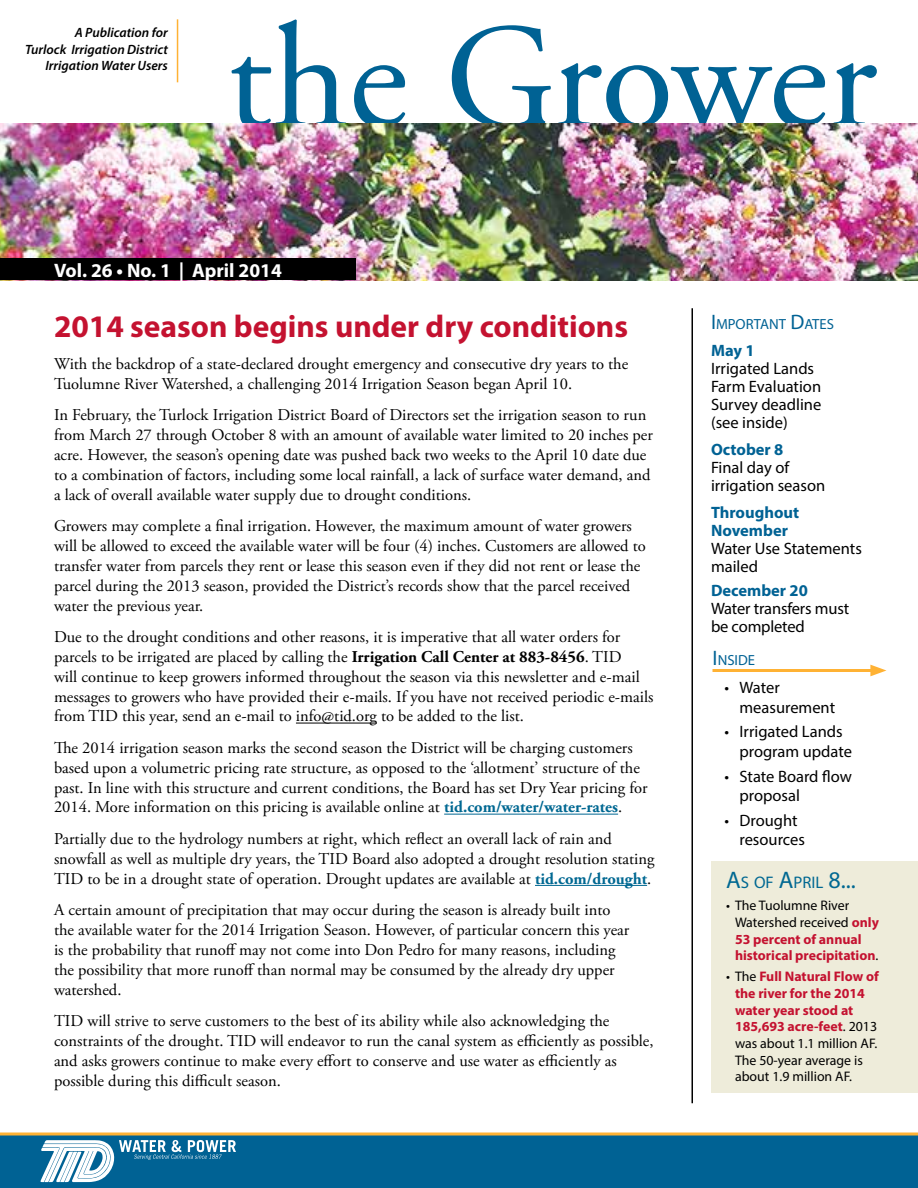
<style>
.page{position:relative;width:918px;height:1188px;background:#fff}
.page>*{position:absolute;margin:0;border:0;box-sizing:border-box;transform-origin:0 0}
.t1{font:148.8px "Adobe Garamond Pro";letter-spacing:-.005em;color:#006294}
.t2{font:700 31.5px "Myriad Pro";color:#c41230}
.t3{font:700 19.5px "Myriad Pro";color:#fff}
.t4{font:16.8px "Myriad Pro";color:#006892}
.t5{font:16.5px/19.8px "Adobe Garamond Pro";color:#000}
.t6{font:16.5px/18px "Myriad Pro";color:#000}
.t7{font:700 16.5px/18px "Myriad Pro";color:#006294}
.t8{font:14.7px "Myriad Pro";color:#006294}
.t9{font:13.8px/16.6px "Myriad Pro";color:#000}
.t10{font:700 13.8px/16.6px "Myriad Pro";color:#c41230}
.t11{font:italic 600 13.5px/16.5px "Myriad Pro";color:#000;text-align:right}
.s1{font-size:21px}
.s2{font-size:24px}
.s3{font-weight:400;color:#000}
.s4{font-weight:700;color:#c41230}
.s5{font-weight:700}
.s6{font-weight:700;color:#006892}
</style>
<div class="page">
<hr style="left:296px;top:723px;width:81px;height:1px;background:#000">
<hr style="left:444px;top:814px;width:174px;height:1px;background:#006892">
<hr style="left:535px;top:885px;width:112px;height:1px;background:#006892">
<div style="left:711px;top:861px;width:207px;height:232px;background:#eeecda"></div>
<img style="left:0;top:123px;width:918px;height:157px">
<svg style="left:0;top:1132px;width:918px;height:56px;background:#13688e"></svg>
<hr style="left:692px;top:308px;width:1px;height:795px;background:#000">
<hr style="left:177px;top:19px;width:1px;height:63px;background:#ffb234">
<hr style="left:712px;top:669px;width:164px;height:3px;background:#ffb234">
<svg style="left:870px;top:665px;width:16px;height:11px"></svg>
<svg style="left:40px;top:1140px;width:196px;height:42px"></svg>
<div style="left:0;top:258px;width:356px;height:22px;background:#000"></div>
<p class="t11" style="left:25px;top:24px;width:144px">A Publication for<br>Turlock Irrigation District<br>Irrigation Water Users</p>
<h1 class="t1" style="left:227px;top:-11px;width:652px">the Grower</h1>
<p class="t3" style="left:54px;top:258px;width:229px">Vol. 26 • No. 1 | April 2014</p>
<h2 class="t2" style="left:54px;top:306px;width:576px">2014 season begins under dry conditions</h2>
<p class="t8" style="left:711px;top:315px;width:125px"><span class="s1">I</span>MPORTANT <span class="s1">D</span>ATES</p>
<p class="t7" style="left:711px;top:341px;width:45px">May 1</p>
<p class="t6" style="left:711px;top:359px;width:112px">Irrigated Lands<br>Farm Evaluation<br>Survey deadline (see inside)</p>
<p class="t7" style="left:711px;top:440px;width:74px">October 8</p>
<p class="t6" style="left:711px;top:458px;width:116px">Final day of irrigation season</p>
<p class="t7" style="left:711px;top:503px;width:90px">Throughout<br>November</p>
<p class="t6" style="left:711px;top:539px;width:152px">Water Use Statements mailed</p>
<p class="t7" style="left:711px;top:581px;width:98px">December 20</p>
<p class="t6" style="left:711px;top:599px;width:140px">Water transfers must be completed</p>
<p class="t8" style="left:712px;top:651px;width:44px"><span class="s1">I</span>NSIDE</p>
<p class="t6" style="left:739px;top:678px;width:97px;line-height:19.8px;text-indent:-15px">• Water measurement</p>
<p class="t6" style="left:739px;top:722px;width:114px;line-height:19.8px;text-indent:-15px">• Irrigated Lands program update</p>
<p class="t6" style="left:739px;top:766px;width:114px;line-height:19.8px;text-indent:-15px">• State Board flow proposal</p>
<p class="t6" style="left:739px;top:810px;width:67px;line-height:19.8px;text-indent:-15px">• Drought resources</p>
<p class="t4" style="left:726px;top:872px;width:131px"><span class="s2">A</span>S OF <span class="s2">A</span>PRIL <span class="s2">8...</span></p>
<p class="t10" style="left:735px;top:897px;width:145px;text-indent:-9px"><span class="s3">• The Tuolumne River<br>Watershed received</span> only<br>53 percent of annual historical precipitation<span class="s3">.</span></p>
<p class="t9" style="left:735px;top:968px;width:145px;text-indent:-9px">• The <span class="s4">Full Natural Flow of the river for the 2014 water year stood at<br>185,693 acre-feet</span>. 2013 was about 1.1 million AF.<br>The 50-year average is about 1.9 million AF.</p>
<p class="t5" style="left:54px;top:354px;width:576px">With the backdrop of a state-declared drought emergency and consecutive dry years to the<br>Tuolumne River Watershed, a challenging 2014 Irrigation Season began April 10.</p>
<p class="t5" style="left:54px;top:406px;width:601px">In February, the Turlock Irrigation District Board of Directors set the irrigation season to run from March 27 through October 8 with an amount of available water limited to 20 inches per acre. However, the season’s opening date was pushed back two weeks to the April 10 date due to a combination of factors, including some local rainfall, a lack of surface water demand, and a lack of overall available water supply due to drought conditions.</p>
<p class="t5" style="left:54px;top:517px;width:593px">Growers may complete a final irrigation. However, the maximum amount of water growers will be allowed to exceed the available water will be four (4) inches. Customers are allowed to transfer water from parcels they rent or lease this season even if they did not rent or lease the parcel during the 2013 season, provided the District’s records show that the parcel received water the previous year.</p>
<p class="t5" style="left:54px;top:628px;width:601px">Due to the drought conditions and other reasons, it is imperative that all water orders for parcels to be irrigated are placed by calling the <span class="s5">Irrigation Call Center at 883-8456</span>. TID<br>will continue to keep growers informed throughout the season via this newsletter and e-mail messages to growers who have provided their e-mails. If you have not received periodic e-mails from TID this year, send an e-mail to info@tid.org to be added to the list.</p>
<p class="t5" style="left:54px;top:739px;width:595px">The 2014 irrigation season marks the second season the District will be charging customers based upon a volumetric pricing rate structure, as opposed to the ‘allotment’ structure of the past. In line with this structure and current conditions, the Board has set Dry Year pricing for 2014. More information on this pricing is available online at <span class="s6">tid.com/water/water-rates</span>.</p>
<p class="t5" style="left:54px;top:830px;width:602px">Partially due to the hydrology numbers at right, which reflect an overall lack of rain and snowfall as well as multiple dry years, the TID Board also adopted a drought resolution stating<br>TID to be in a drought state of operation. Drought updates are available at <span class="s6">tid.com/drought</span>.</p>
<p class="t5" style="left:54px;top:901px;width:577px">A certain amount of precipitation that may occur during the season is already built into the available water for the 2014 Irrigation Season. However, of particular concern this year is the probability that runoff may not come into Don Pedro for many reasons, including the possibility that more runoff than normal may be consumed by the already dry upper watershed.</p>
<p class="t5" style="left:54px;top:1012px;width:601px">TID will strive to serve customers to the best of its ability while also acknowledging the constraints of the drought. TID will endeavor to run the canal system as efficiently as possible, and asks growers continue to make every effort to conserve and use water as efficiently as possible during this difficult season.</p>
</div>
